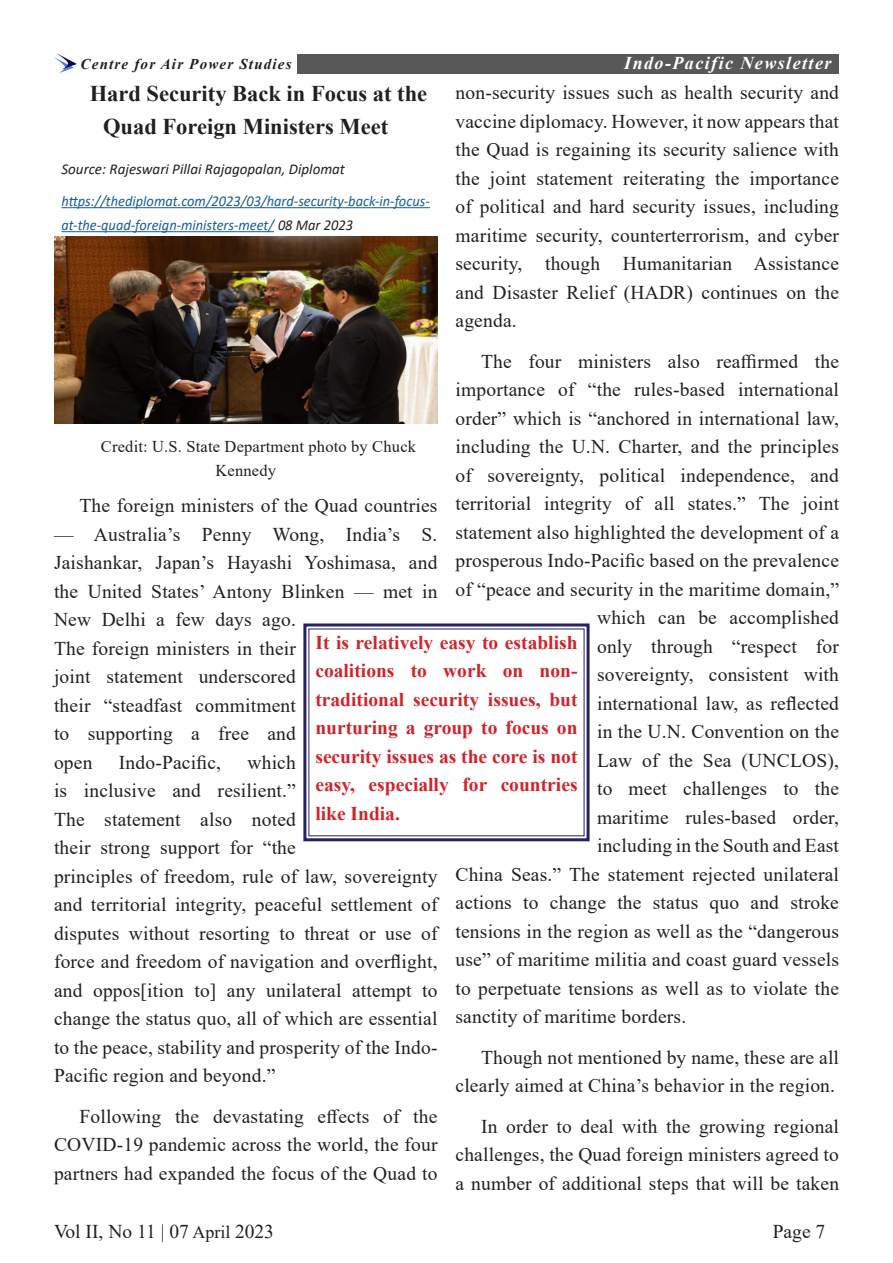
<style>
.page{position:relative;width:893px;height:1263px;background:#fff}
.page>*{position:absolute;margin:0;border:0;box-sizing:border-box;transform-origin:0 0}
.t1{font:700 22.5px/33px "Times New Roman";color:#231f20}
.t2{font:19.5px/28.5px "Times New Roman";letter-spacing:.01em;color:#231f20;text-align:justify}
.t3{font:700 19.5px/28.5px "Times New Roman";color:#d1232a;text-align:justify}
.t4{font:italic 700 18px "Times New Roman";letter-spacing:.08em;color:#fff}
.t5{font:16.5px/24px "Times New Roman";letter-spacing:.01em;color:#231f20}
.t6{font:italic 15px/24px "Calibri";color:#175d9e;scale:.96 1}
.t7{font:italic 15px "Calibri";color:#231f20}
.t8{font:italic 700 15px "Times New Roman";letter-spacing:.08em;color:#231f20}
.s1{color:#231f20}
.s2{font-size:18px}
</style>
<div class="page">
<img style="left:54px;top:54px;width:22px;height:19px">
<div style="left:297px;top:54px;width:542px;height:20px;background:#57585a"></div>
<hr style="left:62px;top:207px;width:368px;height:1px;background:#175d9e">
<hr style="left:62px;top:231px;width:212px;height:1px;background:#175d9e">
<svg style="left:303px;top:623px;width:287px;height:219px"></svg>
<img style="left:54px;top:236px;width:383px;height:188px">
<p class="t8" style="left:81px;top:54px;width:213px">Centre for Air Power Studies</p>
<p class="t4" style="left:624px;top:51px;width:209px">Indo-Pacific Newsletter</p>
<p class="t1" style="left:103px;top:76px;width:326px;text-indent:-13px">Hard Security Back in Focus at the<br>Quad Foreign Ministers Meet</p>
<p class="t7" style="left:62px;top:159px;width:285px">Source: Rajeswari Pillai Rajagopalan, Diplomat</p>
<p class="t6" style="left:62px;top:188px;width:385px">https://thediplomat.com/2023/03/hard-security-back-in-focus&shy;at-the-quad-foreign-ministers-meet/ <span class="s1">08 Mar 2023</span></p>
<p class="t2" style="left:455px;top:78px;width:385px">non-security issues such as health security and vaccine diplomacy. However, it now appears that the Quad is regaining its security salience with the joint statement reiterating the importance of political and hard security issues, including maritime security, counterterrorism, and cyber security, though Humanitarian Assistance and Disaster Relief (HADR) continues on the agenda.</p>
<p class="t2" style="left:481px;top:346px;width:359px">The four ministers also reaffirmed the</p>
<p class="t2" style="left:455px;top:375px;width:385px">importance of “the rules-based international</p>
<p class="t2" style="left:455px;top:403px;width:385px">order” which is “anchored in international law,</p>
<p class="t2" style="left:455px;top:432px;width:385px">including the U.N. Charter, and the principles</p>
<p class="t2" style="left:455px;top:460px;width:385px">of sovereignty, political independence, and</p>
<p class="t2" style="left:455px;top:489px;width:385px">territorial integrity of all states.” The joint</p>
<p class="t2" style="left:455px;top:517px;width:385px">statement also highlighted the development of a</p>
<p class="t2" style="left:455px;top:546px;width:385px">prosperous Indo-Pacific based on the prevalence</p>
<p class="t2" style="left:455px;top:574px;width:385px">of “peace and security in the maritime domain,”</p>
<p class="t2" style="left:597px;top:603px;width:243px">which can be accomplished</p>
<p class="t2" style="left:597px;top:631px;width:243px">only through “respect for</p>
<p class="t2" style="left:597px;top:660px;width:243px">sovereignty, consistent with</p>
<p class="t2" style="left:597px;top:688px;width:243px">international law, as reflected</p>
<p class="t2" style="left:597px;top:717px;width:243px">in the U.N. Convention on the</p>
<p class="t2" style="left:597px;top:745px;width:243px">Law of the Sea (UNCLOS),</p>
<p class="t2" style="left:597px;top:774px;width:243px">to meet challenges to the</p>
<p class="t2" style="left:597px;top:802px;width:243px">maritime rules-based order,</p>
<p class="t2" style="left:597px;top:831px;width:243px">including in the South and East</p>
<p class="t2" style="left:455px;top:859px;width:385px">China Seas.” The statement rejected unilateral</p>
<p class="t2" style="left:455px;top:888px;width:385px">actions to change the status quo and stroke</p>
<p class="t2" style="left:455px;top:916px;width:385px">tensions in the region as well as the “dangerous</p>
<p class="t2" style="left:455px;top:945px;width:385px">use” of maritime militia and coast guard vessels</p>
<p class="t2" style="left:455px;top:973px;width:385px">to perpetuate tensions as well as to violate the</p>
<p class="t2" style="left:455px;top:1002px;width:232px">sanctity of maritime borders.</p>
<p class="t2" style="left:455px;top:1042px;width:385px;text-align:right">Though not mentioned by name, these are all clearly aimed at China’s behavior in the region.</p>
<p class="t2" style="left:455px;top:1111px;width:385px;text-indent:26px">In order to deal with the growing regional challenges, the Quad foreign ministers agreed to a number of additional steps that will be taken</p>
<p class="t5" style="left:215px;top:434px;width:202px;text-indent:-114px">Credit: U.S. State Department photo by Chuck<br>Kennedy</p>
<p class="t2" style="left:80px;top:491px;width:360px">The foreign ministers of the Quad countries</p>
<p class="t2" style="left:54px;top:519px;width:385px;text-align:left">— Australia’s Penny Wong, India’s S.<br>Jaishankar, Japan’s Hayashi Yoshimasa, and the United States’ Antony Blinken — met in<br>New Delhi a few days ago.<br>The foreign ministers in their<br>joint statement underscored<br>their “steadfast commitment<br>to supporting a free and<br>open</p>
<p class="t3" style="left:315px;top:627px;width:264px">It is relatively easy to establish coalitions to work on non&shy;traditional security issues, but nurturing a group to focus on security issues as the core is not easy, especially for countries like India.</p>
<p class="t2" style="left:54px;top:747px;width:385px;text-align:left;text-indent:193px">which<br>is inclusive and resilient.”<br>The statement also noted<br>their strong support for “the<br>principles of freedom, rule of law, sovereignty and territorial integrity, peaceful settlement of disputes without resorting to threat or use of force and freedom of navigation and overflight, and oppos[ition to] any unilateral attempt to change the status quo, all of which are essential to the peace, stability and prosperity of the Indo-Pacific region and beyond.”</p>
<p class="t2" style="left:54px;top:1101px;width:385px;text-indent:26px">Following the devastating effects of the COVID-19 pandemic across the world, the four partners had expanded the focus of the Quad to</p>
<p class="t2" style="left:119px;top:747px;width:104px">Indo-Pacific,</p>
<p class="t2" style="left:54px;top:1216px;width:221px">Vol II, No 11 | 07 <span class="s2">April</span> 2023</p>
<p class="t2" style="left:773px;top:1216px;width:54px">Page 7</p>
</div>
